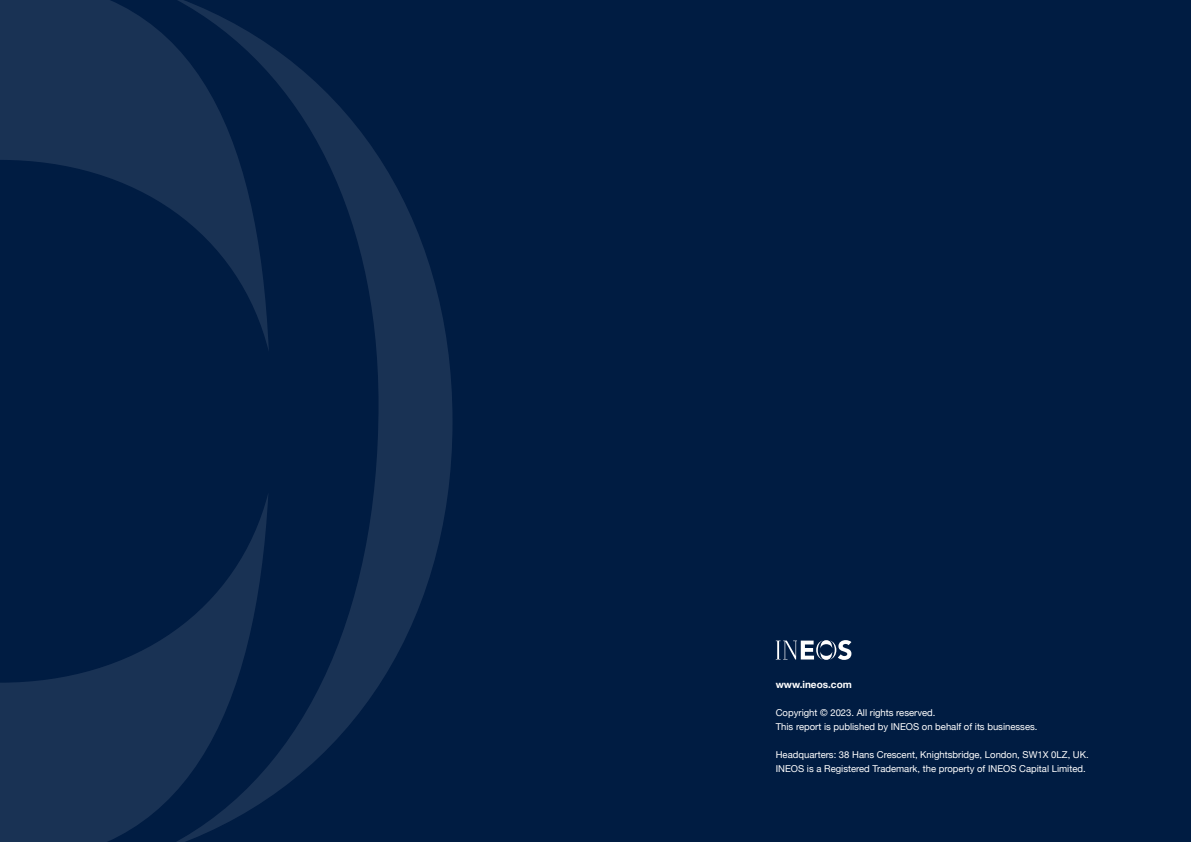
<style>
.page{position:relative;width:1191px;height:842px;background:#001c42}
.page>*{position:absolute;margin:0;border:0;box-sizing:border-box;transform-origin:0 0}
.t1{font:700 14.9px "Nobel";letter-spacing:-.01em;color:#fff}
.t2{font:700 10px "Helvetica Neue";color:#fff}
.t3{font:9.5px/14px "Helvetica Neue";color:#fff}
</style>
<div class="page">
<svg style="left:0;top:0;width:452px;height:842px"></svg>
<svg style="left:776px;top:640px;width:75px;height:20px"></svg>
<h1 class="t1" style="left:774px;top:675px;width:66px">for Giving</h1>
<p class="t2" style="left:776px;top:676px;width:78px">www.ineos.com</p>
<p class="t3" style="left:776px;top:706px;width:263px">Copyright © 2023. All rights reserved.<br>This report is published by INEOS on behalf of its businesses.</p>
<p class="t3" style="left:776px;top:748px;width:314px">Headquarters: 38 Hans Crescent, Knightsbridge, London, SW1X 0LZ, UK.<br>INEOS is a Registered Trademark, the property of INEOS Capital Limited.</p>
</div>
